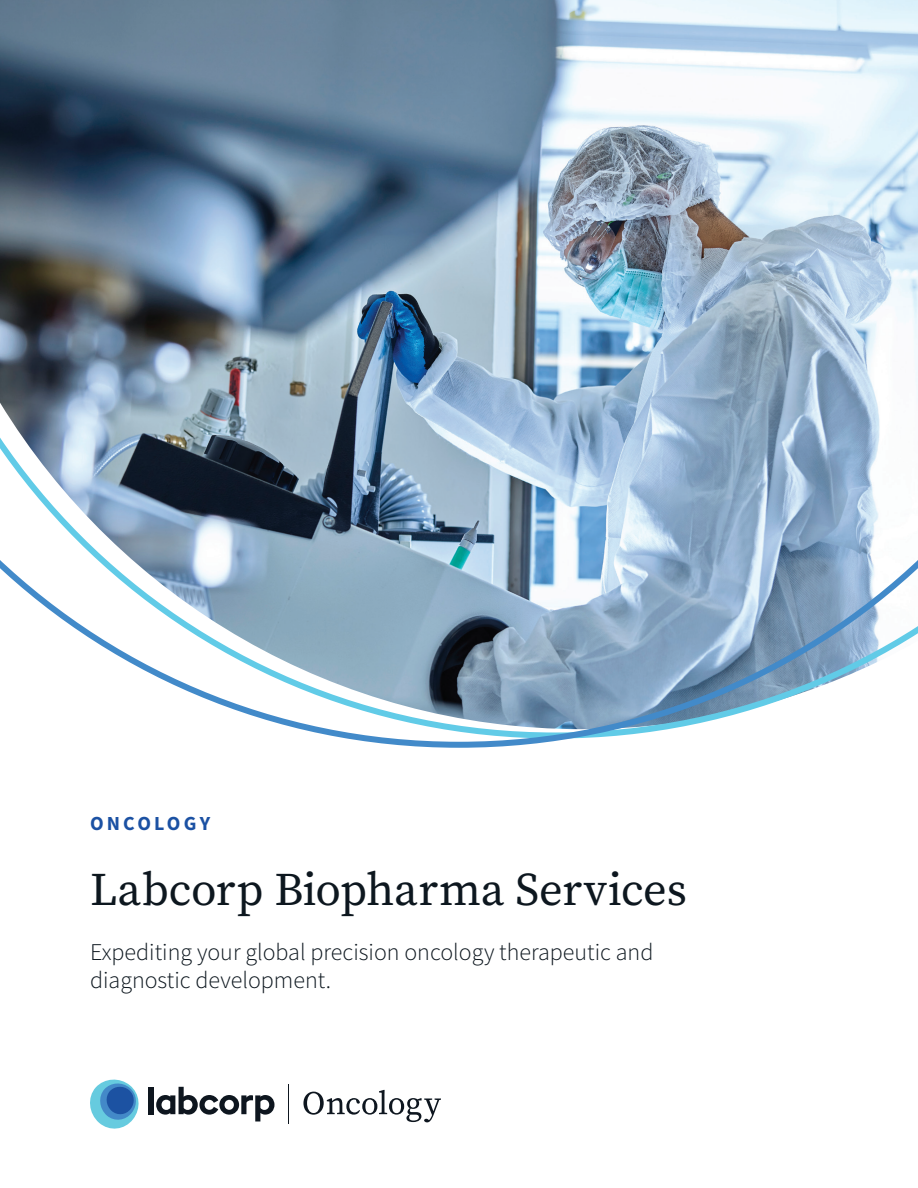
<style>
.page{position:relative;width:918px;height:1188px;background:#fff}
.page>*{position:absolute;margin:0;border:0;box-sizing:border-box;transform-origin:0 0}
.t1{font:46.5px "Source Serif Pro";letter-spacing:-.005em;color:#0d171f}
.t2{font:300 24px/28.8px "Source Sans Pro";color:#0d171f}
.t3{font:700 19.95px "Source Sans Pro";letter-spacing:.16em;color:#1b51a3}
</style>
<div class="page">
<img style="left:0;top:0;width:918px;height:65px">
<img style="left:0;top:65px;width:918px;height:683px">
<div style="left:149px;top:1087px;width:5px;height:27px;background:#0e161f"></div>
<svg style="left:156px;top:1087px;width:119px;height:34px"></svg>
<svg style="left:90px;top:1080px;width:49px;height:49px"></svg>
<svg style="left:303px;top:1090px;width:138px;height:32px"></svg>
<hr style="left:288px;top:1084px;width:1px;height:40px;background:#0e161f">
<p class="t3" style="left:90px;top:810px;width:122px">ONCOLOGY</p>
<h1 class="t1" style="left:90px;top:859px;width:598px">Labcorp Biopharma Services</h1>
<p class="t2" style="left:90px;top:937px;width:565px">Expediting your global precision oncology therapeutic and diagnostic development.</p>
</div>
